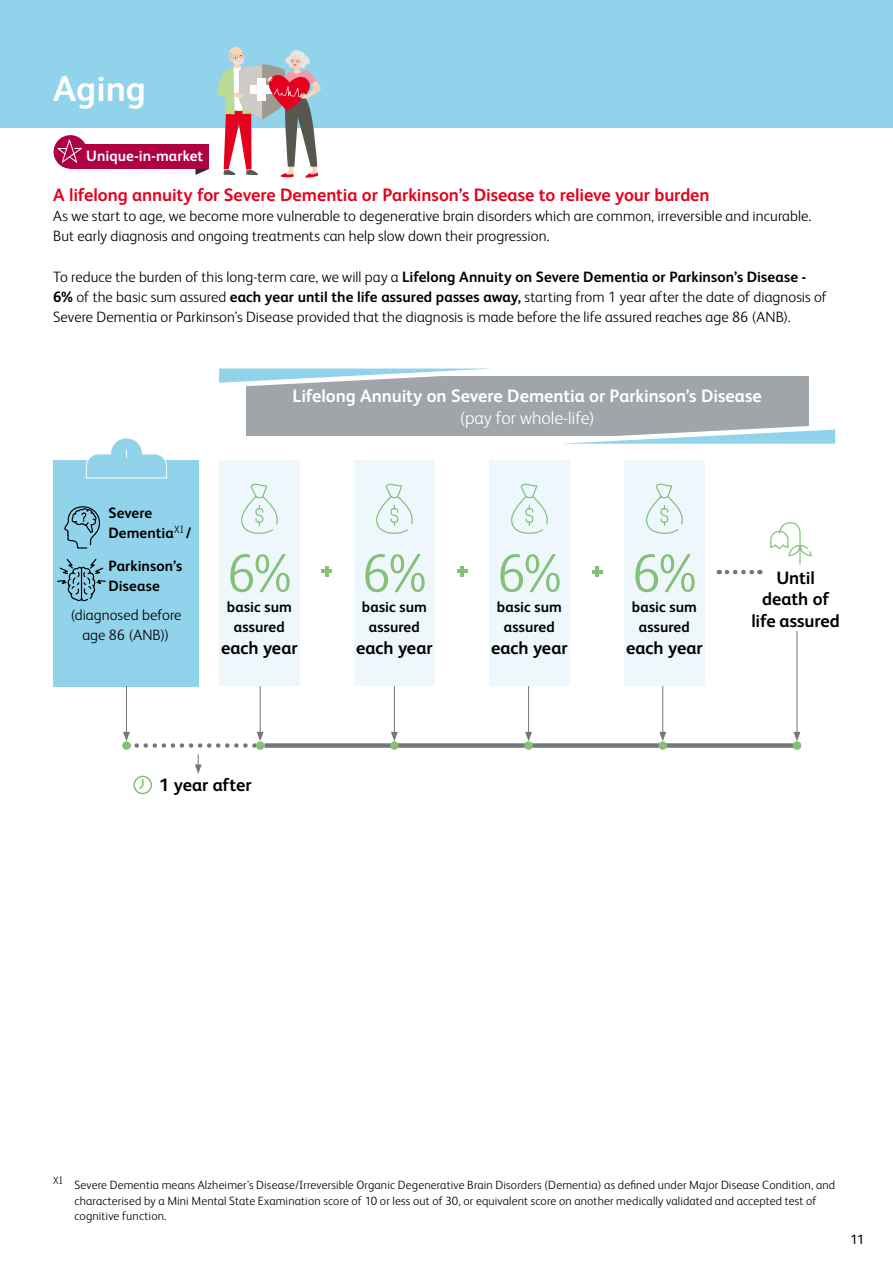
<style>
.page{position:relative;width:893px;height:1263px;background:#fff}
.page>*{position:absolute;margin:0;border:0;box-sizing:border-box;transform-origin:0 0}
.t1{font:300 54px "FS Albert Pro";color:#84c076}
.t2{font:700 36px "FS Albert Pro";color:#fff}
.t3{font:700 18px "FS Albert Pro";letter-spacing:-.005em;color:#e6001f}
.t4{font:700 18px/21.6px "FS Albert Pro";letter-spacing:-.005em;color:#000;text-align:center}
.t5{font:700 18px "FS Albert Pro";color:#fff}
.t6{font:300 18px "FS Albert Pro";letter-spacing:-.005em;color:#fff}
.t7{font:300 15px/20.2px "FS Albert Pro";letter-spacing:.005em;color:#000}
.t8{font:700 15px/20.2px "FS Albert Pro";letter-spacing:.005em;color:#000;text-align:center}
.t9{font:700 15px "FS Albert Pro";letter-spacing:.005em;color:#fff}
.t10{font:13.5px "FS Albert Pro";color:#000}
.t11{font:300 12px/15.8px "FS Albert Pro";letter-spacing:.015em;color:#000}
.s1{font-weight:700}
</style>
<div class="page">
<div style="left:624px;top:460px;width:81px;height:226px;background:#edf7fc"></div>
<div style="left:219px;top:460px;width:81px;height:226px;background:#edf7fc"></div>
<svg style="left:241px;top:483px;width:37px;height:51px"></svg>
<div style="left:354px;top:460px;width:81px;height:226px;background:#edf7fc"></div>
<svg style="left:376px;top:483px;width:37px;height:51px"></svg>
<div style="left:489px;top:460px;width:81px;height:226px;background:#edf7fc"></div>
<svg style="left:511px;top:483px;width:37px;height:51px"></svg>
<div style="left:265px;top:743px;width:536px;height:5px;background:#71787c"></div>
<hr style="left:797px;top:631px;width:1px;height:103px;background:#71787c">
<svg style="left:793px;top:732px;width:7px;height:9px"></svg>
<div style="left:793px;top:741px;width:8px;height:9px;background:#84c076;border-radius:50%"></div>
<div style="left:133px;top:776px;width:19px;height:18px;border:2px solid #84c076;border-radius:50%"></div>
<svg style="left:138px;top:778px;width:6px;height:11px"></svg>
<svg style="left:195px;top:754px;width:7px;height:20px"></svg>
<svg style="left:321px;top:566px;width:11px;height:11px"></svg>
<svg style="left:457px;top:570px;width:10px;height:3px"></svg>
<hr style="left:460px;top:566px;width:4px;height:11px;background:#84c076">
<hr style="left:595px;top:566px;width:4px;height:11px;background:#84c076">
<hr style="left:394px;top:686px;width:1px;height:48px;background:#71787c">
<svg style="left:391px;top:732px;width:7px;height:9px"></svg>
<div style="left:390px;top:741px;width:9px;height:9px;background:#84c076;border-radius:50%"></div>
<hr style="left:528px;top:686px;width:1px;height:48px;background:#71787c">
<svg style="left:525px;top:732px;width:7px;height:9px"></svg>
<div style="left:524px;top:741px;width:9px;height:9px;background:#84c076;border-radius:50%"></div>
<hr style="left:662px;top:686px;width:1px;height:48px;background:#71787c">
<svg style="left:659px;top:732px;width:7px;height:9px"></svg>
<div style="left:658px;top:741px;width:9px;height:9px;background:#84c076;border-radius:50%"></div>
<hr style="left:260px;top:686px;width:1px;height:48px;background:#71787c">
<svg style="left:137px;top:732px;width:127px;height:16px"></svg>
<div style="left:256px;top:741px;width:8px;height:9px;background:#84c076;border-radius:50%"></div>
<div style="left:246px;top:376px;width:562px;height:60px;background:#9fa5a9"></div>
<svg style="left:219px;top:369px;width:264px;height:18px"></svg>
<svg style="left:562px;top:384px;width:274px;height:190px"></svg>
<div style="left:0;top:0;width:893px;height:128px;background:#91d3ea"></div>
<svg style="left:217px;top:47px;width:104px;height:131px"></svg>
<svg style="left:195px;top:169px;width:14px;height:6px"></svg>
<div style="left:70px;top:144px;width:139px;height:25px;background:#af0043"></div>
<div style="left:54px;top:135px;width:33px;height:34px;background:#af0043;border-radius:50%"></div>
<svg style="left:55px;top:137px;width:29px;height:27px"></svg>
<div style="left:54px;top:460px;width:145px;height:227px;background:#91d3ea"></div>
<svg style="left:86px;top:438px;width:81px;height:41px"></svg>
<hr style="left:126px;top:686px;width:1px;height:48px;background:#71787c">
<svg style="left:123px;top:732px;width:7px;height:9px"></svg>
<div style="left:122px;top:741px;width:9px;height:9px;background:#84c076;border-radius:50%"></div>
<svg style="left:64px;top:506px;width:37px;height:43px"></svg>
<svg style="left:57px;top:558px;width:49px;height:44px"></svg>
<h2 class="t2" style="left:53px;top:63px;width:94px">Aging</h2>
<p class="t9" style="left:86px;top:145px;width:118px">Unique-in-market</p>
<p class="t3" style="left:53px;top:182px;width:658px">A lifelong annuity for Severe Dementia or Parkinson’s Disease to relieve your burden</p>
<p class="t7" style="left:53px;top:205px;width:760px">As we start to age, we become more vulnerable to degenerative brain disorders which are common, irreversible and incurable.<br>But early diagnosis and ongoing treatments can help slow down their progression.</p>
<p class="t7" style="left:53px;top:266px;width:775px">To reduce the burden of this long-term care, we will pay a <span class="s1">Lifelong Annuity on Severe Dementia or Parkinson’s Disease -<br>6%</span> of the basic sum assured <span class="s1">each year until the life assured passes away,</span> starting from 1 year after the date of diagnosis of<br>Severe Dementia or Parkinson’s Disease provided that the diagnosis is made before the life assured reaches age 86 (ANB).</p>
<p class="t5" style="left:293px;top:383px;width:471px">Lifelong Annuity on Severe Dementia or Parkinson’s Disease</p>
<p class="t6" style="left:459px;top:405px;width:137px">(pay for whole-life)</p>
<p class="t8" style="left:108px;top:502px;width:84px;text-align:left">Severe<br>Dementia<sup>XI</sup> /</p>
<p class="t8" style="left:108px;top:555px;width:75px;text-align:left">Parkinson’s<br>Disease</p>
<p class="t7" style="left:70px;top:604px;width:113px;text-align:center">(diagnosed before age 86 (ANB))</p>
<h1 class="t1" style="left:226px;top:536px;width:67px">6%</h1>
<p class="t8" style="left:227px;top:596px;width:66px">basic sum assured</p>
<p class="t4" style="left:221px;top:636px;width:78px">each year</p>
<h1 class="t1" style="left:361px;top:536px;width:67px">6%</h1>
<p class="t8" style="left:362px;top:596px;width:66px">basic sum assured</p>
<p class="t4" style="left:356px;top:636px;width:78px">each year</p>
<h1 class="t1" style="left:496px;top:536px;width:67px">6%</h1>
<p class="t8" style="left:497px;top:596px;width:66px">basic sum assured</p>
<p class="t4" style="left:491px;top:636px;width:78px">each year</p>
<h1 class="t1" style="left:631px;top:536px;width:67px">6%</h1>
<p class="t8" style="left:632px;top:596px;width:66px">basic sum assured</p>
<p class="t4" style="left:626px;top:636px;width:78px">each year</p>
<p class="t4" style="left:751px;top:566px;width:90px">Until death of life assured</p>
<p class="t4" style="left:159px;top:773px;width:94px">1 year after</p>
<p class="t11" style="left:74px;top:1176px;width:762px;text-indent:-21px"><sup>XI</sup> Severe Dementia means Alzheimer’s Disease/Irreversible Organic Degenerative Brain Disorders (Dementia) as defined under Major Disease Condition, and characterised by a Mini Mental State Examination score of 10 or less out of 30, or equivalent score on another medically validated and accepted test of cognitive function.</p>
<p class="t10" style="left:850px;top:1229px;width:15px">11</p>
</div>
